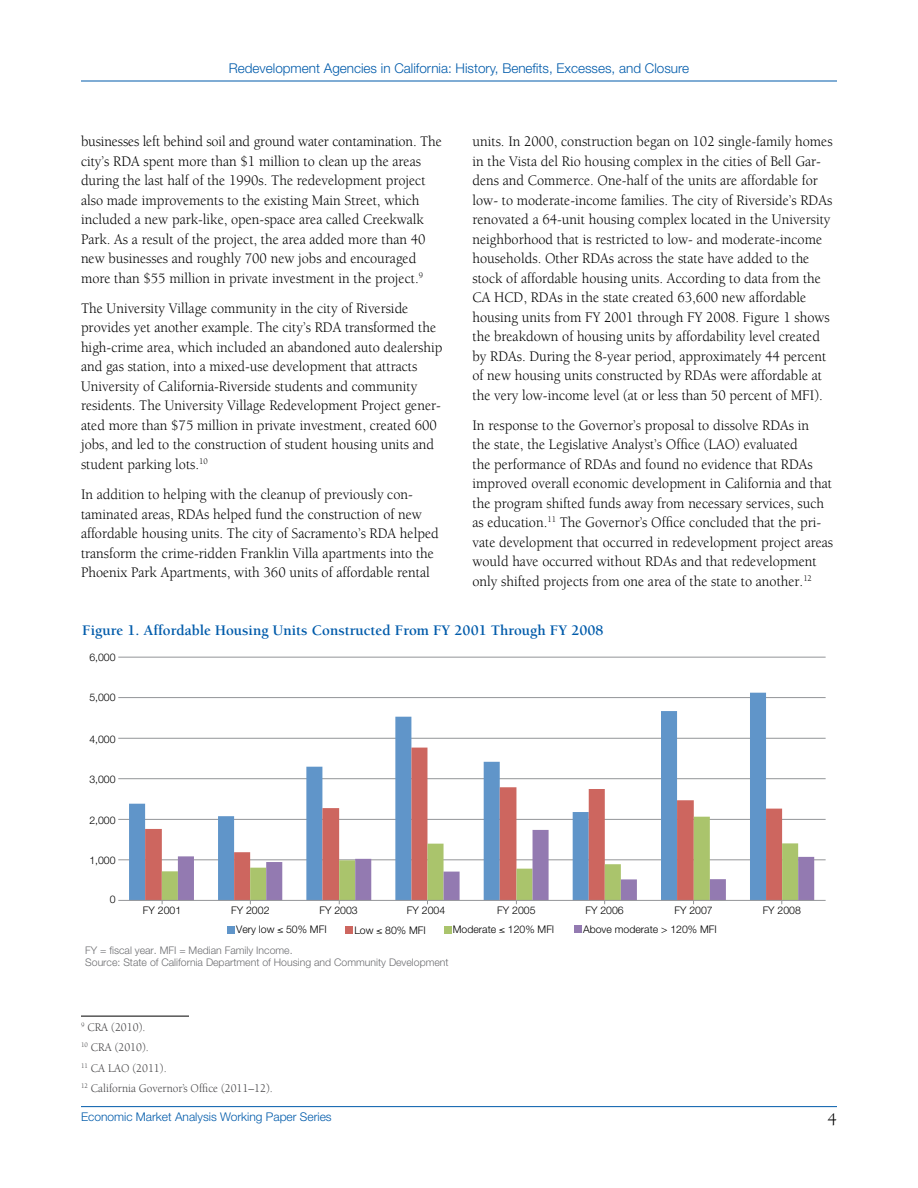
<style>
.page{position:relative;width:918px;height:1188px;background:#fff}
.page>*{position:absolute;margin:0;border:0;box-sizing:border-box;transform-origin:0 0}
.t1{font:18px "Berkeley";color:#000}
.t2{font:15px/19.5px "Berkeley";color:#000;scale:.95 1}
.L1{font:700 15px "Berkeley";color:#005baa}
.t3{font:300 13.5px "Helvetica Neue";color:#005baa}
.note_text{font:12px "Berkeley";color:#414042;scale:.95 1}
.t4{font:300 12px "Helvetica Neue";color:#005baa}
.t5{font:300 10.5px "Helvetica Neue";color:#000}
.t6{font:300 10.5px/12.6px "Helvetica Neue";color:#6d6e71}
.s1{font-family:"Times";font-weight:400}
</style>
<div class="page">
<hr style="left:81px;top:81px;width:756px;height:1px;background:#005baa">
<hr style="left:81px;top:1106px;width:756px;height:1px;background:#005baa">
<hr style="left:81px;top:1016px;width:108px;height:1px;background:#000">
<hr style="left:118px;top:859px;width:708px;height:1px;background:#939598">
<hr style="left:118px;top:819px;width:708px;height:1px;background:#939598">
<hr style="left:118px;top:778px;width:708px;height:1px;background:#939598">
<hr style="left:118px;top:738px;width:708px;height:1px;background:#939598">
<hr style="left:118px;top:697px;width:708px;height:1px;background:#939598">
<hr style="left:118px;top:657px;width:708px;height:1px;background:#939598">
<svg style="left:129px;top:693px;width:637px;height:207px"></svg>
<svg style="left:145px;top:748px;width:637px;height:152px"></svg>
<svg style="left:162px;top:817px;width:636px;height:83px"></svg>
<svg style="left:178px;top:830px;width:636px;height:70px"></svg>
<hr style="left:118px;top:900px;width:708px;height:1px;background:#939598">
<div style="left:227px;top:926px;width:8px;height:7px;background:#6095c9"></div>
<div style="left:345px;top:926px;width:8px;height:8px;background:#cd665f"></div>
<div style="left:444px;top:926px;width:7px;height:7px;background:#aac46c"></div>
<div style="left:574px;top:926px;width:8px;height:7px;background:#937ab1"></div>
<p class="t3" style="left:229px;top:60px;width:462px">Redevelopment Agencies in California: History, Benefits, Excesses, and Closure</p>
<p class="t2" style="left:81px;top:132px;width:381px">businesses left behind soil and ground water contamination. The city’s RDA spent more than $1 million to clean up the areas during the last half of the 1990s. The redevelopment project also made improvements to the existing Main Street, which included a new park-like, open-space area called Creekwalk Park. As a result of the project, the area added more than 40 new businesses and roughly 700 new jobs and encouraged more than $55 million in private investment in the project.<sup>9</sup></p>
<p class="t2" style="left:81px;top:299px;width:382px">The University Village community in the city of Riverside provides yet another example. The city’s RDA transformed the high-crime area, which included an abandoned auto dealership and gas station, into a mixed-use development that attracts University of California-Riverside students and community residents. The University Village Redevelopment Project gener&shy;ated more than $75 million in private investment, created 600 jobs, and led to the construction of student housing units and student parking lots.<sup>10</sup></p>
<p class="t2" style="left:81px;top:485px;width:378px">In addition to helping with the cleanup of previously con&shy;taminated areas, RDAs helped fund the construction of new affordable housing units. The city of Sacramento’s RDA helped transform the crime-ridden Franklin Villa apartments into the Phoenix Park Apartments, with 360 units of affordable rental</p>
<p class="t2" style="left:473px;top:132px;width:381px">units. In 2000, construction began on 102 single-family homes in the Vista del Rio housing complex in the cities of Bell Gar&shy;dens and Commerce. One-half of the units are affordable for low- to moderate-income families. The city of Riverside’s RDAs renovated a 64-unit housing complex located in the University neighborhood that is restricted to low- and moderate-income households. Other RDAs across the state have added to the stock of affordable housing units. According to data from the CA HCD, RDAs in the state created 63,600 new affordable housing units from FY 2001 through FY 2008. Figure 1 shows the breakdown of housing units by affordability level created by RDAs. During the 8-year period, approximately 44 percent of new housing units constructed by RDAs were affordable at the very low-income level (at or less than 50 percent of MFI).</p>
<p class="t2" style="left:473px;top:416px;width:381px">In response to the Governor’s proposal to dissolve RDAs in<br>the state, the Legislative Analyst’s Office (LAO) evaluated<br>the performance of RDAs and found no evidence that RDAs improved overall economic development in California and that the program shifted funds away from necessary services, such as education.<sup>11</sup> The Governor’s Office concluded that the pri&shy;vate development that occurred in redevelopment project areas would have occurred without RDAs and that redevelopment only shifted projects from one area of the state to another.<sup>12</sup></p>
<p class="L1" style="left:82px;top:623px;width:523px">Figure 1. Affordable Housing Units Constructed From FY 2001 Through FY 2008</p>
<p class="t5" style="left:89px;top:651px;width:28px">6,000</p>
<p class="t5" style="left:89px;top:691px;width:28px">5,000</p>
<p class="t5" style="left:89px;top:733px;width:28px">4,000</p>
<p class="t5" style="left:89px;top:773px;width:28px">3,000</p>
<p class="t5" style="left:89px;top:813px;width:28px">2,000</p>
<p class="t5" style="left:89px;top:854px;width:28px">1,000</p>
<p class="t5" style="left:110px;top:893px;width:7px">0</p>
<p class="t5" style="left:143px;top:904px;width:40px">FY 2001</p>
<p class="t6" style="left:85px;top:943px;width:365px">FY = fiscal year. MFI = Median Family Income.<br>Source: State of California Department of Housing and Community Development</p>
<p class="t5" style="left:231px;top:904px;width:40px">FY 2002</p>
<p class="t5" style="left:319px;top:904px;width:40px">FY 2003</p>
<p class="t5" style="left:407px;top:904px;width:40px">FY 2004</p>
<p class="t5" style="left:497px;top:904px;width:40px">FY 2005</p>
<p class="t5" style="left:586px;top:904px;width:40px">FY 2006</p>
<p class="t5" style="left:674px;top:904px;width:40px">FY 2007</p>
<p class="t5" style="left:763px;top:904px;width:40px">FY 2008</p>
<p class="t5" style="left:236px;top:923px;width:92px">Very low <span class="s1">≤</span> 50% MFI</p>
<p class="t5" style="left:354px;top:924px;width:73px">Low <span class="s1">≤</span> 80% MFI</p>
<p class="t5" style="left:453px;top:923px;width:103px">Moderate <span class="s1">≤</span> 120% MFI</p>
<p class="t5" style="left:583px;top:923px;width:135px">Above moderate &gt; 120% MFI</p>
<p class="note_text" style="left:81px;top:1021px;width:69px"><sup>9</sup> CRA (2010).</p>
<p class="note_text" style="left:81px;top:1041px;width:73px"><sup>10</sup> CRA (2010).</p>
<p class="note_text" style="left:81px;top:1061px;width:92px"><sup>11</sup> CA LAO (2011).</p>
<p class="note_text" style="left:81px;top:1082px;width:203px"><sup>12</sup> California Governor’s Office (2011–12).</p>
<p class="t4" style="left:81px;top:1110px;width:252px">Economic Market Analysis Working Paper Series</p>
<p class="t1" style="left:828px;top:1110px;width:11px">4</p>
</div>
